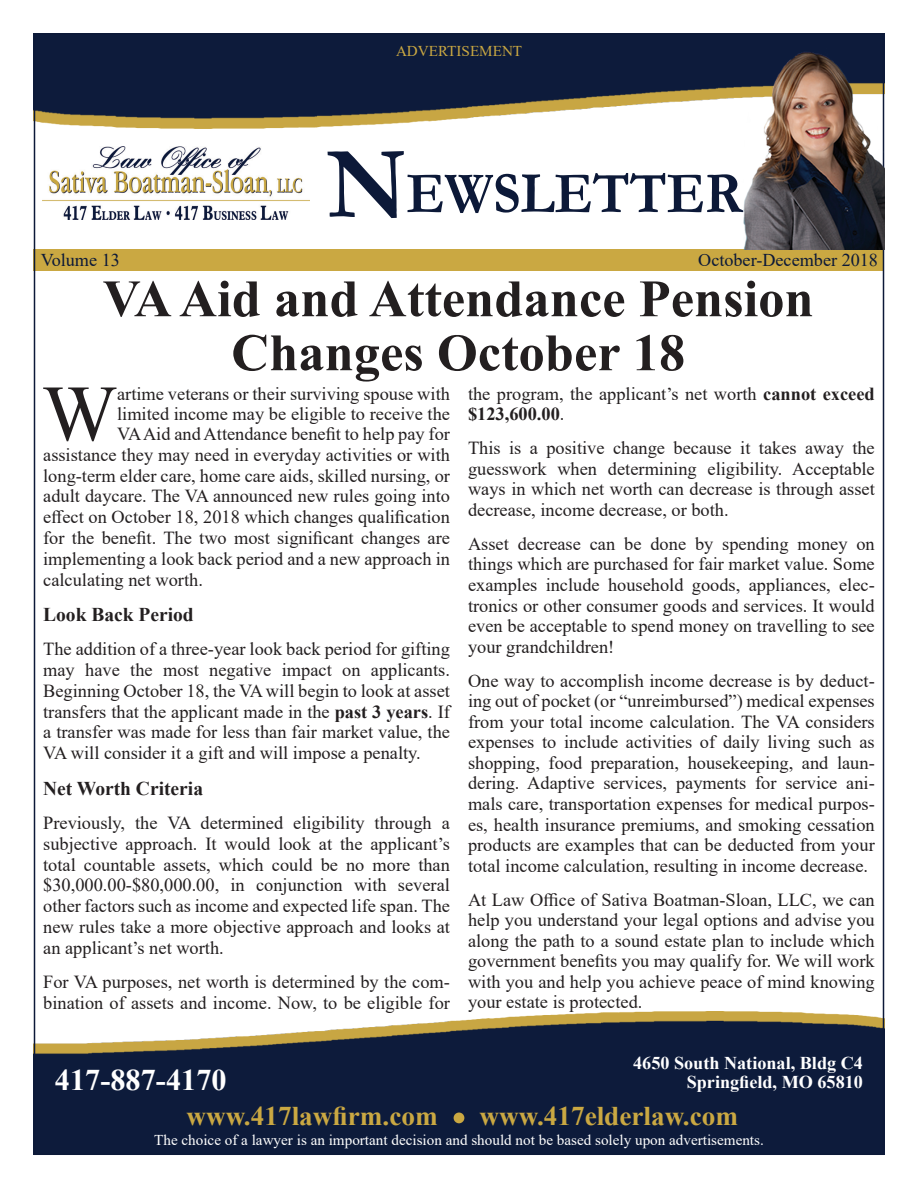
<style>
.page{position:relative;width:918px;height:1188px;background:#fff}
.page>*{position:absolute;margin:0;border:0;box-sizing:border-box;transform-origin:0 0}
.t1{font:79.5px "Times New Roman";color:#231f20}
.t2{font:700 59.1px "Garamond";color:#0c1938;scale:.91 1}
.t3{font:700 52.5px/54px "Times New Roman";color:#231f20;text-align:center}
.t4{font:700 30px "Times New Roman";color:#fff}
.t5{font:700 27px "Times New Roman";color:#caa842}
.t6{font:700 19.5px "Times New Roman";color:#231f20}
.t7{font:18.3px/20.5px "Times New Roman";color:#231f20;text-align:justify}
.t8{font:700 18px "Times New Roman";color:#fff}
.t9{font:18px "Times New Roman";color:#0c1938}
.t10{font:15px "Times New Roman";color:#fff}
.t11{font:15px "Times New Roman";color:#caa842}
.s1{font-size:103.2px}
.s2{font-weight:700}
</style>
<div class="page">
<img style="left:37px;top:36px;width:844px;height:111px">
<div style="left:34px;top:249px;width:850px;height:22px;background:#caa842"></div>
<img style="left:43px;top:147px;width:267px;height:72px">
<img style="left:37px;top:1011px;width:844px;height:141px">
<div style="left:454px;top:1113px;width:10px;height:10px;background:#caa842;border-radius:50%"></div>
<img style="left:735px;top:49px;width:149px;height:200px">
<p class="t11" style="left:396px;top:40px;width:128px">ADVERTISEMENT</p>
<p class="t2" style="left:327px;top:153px;width:458px"><span class="s1">N</span>EWSLETTER</p>
<p class="t9" style="left:41px;top:247px;width:80px">Volume 13</p>
<p class="t9" style="left:698px;top:248px;width:181px">October-December 2018</p>
<p class="t3" style="left:103px;top:270px;width:712px">VA Aid and Attendance Pension<br>Changes October 18</p>
<p class="t1" style="left:42px;top:357px;width:76px">W</p>
<p class="t7" style="left:117px;top:383px;width:334px">artime veterans or their surviving spouse with</p>
<p class="t7" style="left:468px;top:383px;width:408px">the program, the applicant’s net worth <span class="s2">cannot exceed $123,600.00</span>.</p>
<p class="t7" style="left:468px;top:437px;width:408px">This is a positive change because it takes away the guesswork when determining eligibility. Acceptable ways in which net worth can decrease is through asset decrease, income decrease, or both.</p>
<p class="t7" style="left:468px;top:533px;width:408px">Asset decrease can be done by spending money on things which are purchased for fair market value. Some examples include household goods, appliances, elec&shy;tronics or other consumer goods and services. It would even be acceptable to spend money on travelling to see your grandchildren!</p>
<p class="t7" style="left:468px;top:670px;width:408px">One way to accomplish income decrease is by deduct&shy;ing out of pocket (or “unreimbursed”) medical expenses from your total income calculation. The VA considers expenses to include activities of daily living such as shopping, food preparation, housekeeping, and laun&shy;dering. Adaptive services, payments for service ani&shy;mals care, transportation expenses for medical purpos&shy;es, health insurance premiums, and smoking cessation products are examples that can be deducted from your total income calculation, resulting in income decrease.</p>
<p class="t7" style="left:468px;top:889px;width:408px">At Law Office of Sativa Boatman-Sloan, LLC, we can help you understand your legal options and advise you along the path to a sound estate plan to include which government benefits you may qualify for. We will work with you and help you achieve peace of mind knowing your estate is protected.</p>
<p class="t7" style="left:117px;top:403px;width:334px">limited income may be eligible to receive the</p>
<p class="t7" style="left:117px;top:423px;width:334px">VA Aid and Attendance benefit to help pay for</p>
<p class="t7" style="left:43px;top:444px;width:408px">assistance they may need in everyday activities or with</p>
<p class="t7" style="left:43px;top:465px;width:408px">long-term elder care, home care aids, skilled nursing, or</p>
<p class="t7" style="left:43px;top:485px;width:408px">adult daycare. The VA announced new rules going into</p>
<p class="t7" style="left:43px;top:506px;width:408px">effect on October 18, 2018 which changes qualification</p>
<p class="t7" style="left:43px;top:527px;width:408px">for the benefit. The two most significant changes are</p>
<p class="t7" style="left:43px;top:548px;width:408px">implementing a look back period and a new approach in</p>
<p class="t7" style="left:43px;top:569px;width:161px">calculating net worth.</p>
<p class="t6" style="left:43px;top:600px;width:152px">Look Back Period</p>
<p class="t7" style="left:43px;top:638px;width:408px">The addition of a three-year look back period for gifting may have the most negative impact on applicants.<br>Beginning October 18, the VA will begin to look at asset transfers that the applicant made in the <span class="s2">past 3 years</span>. If a transfer was made for less than fair market value, the VA will consider it a gift and will impose a penalty.</p>
<p class="t6" style="left:43px;top:774px;width:161px">Net Worth Criteria</p>
<p class="t7" style="left:43px;top:812px;width:408px">Previously, the VA determined eligibility through a subjective approach. It would look at the applicant’s total countable assets, which could be no more than $30,000.00-$80,000.00, in conjunction with several other factors such as income and expected life span. The new rules take a more objective approach and looks at an applicant’s net worth.</p>
<p class="t7" style="left:43px;top:971px;width:408px">For VA purposes, net worth is determined by the com&shy;bination of assets and income. Now, to be eligible for</p>
<p class="t4" style="left:55px;top:1058px;width:173px">417-887-4170</p>
<p class="t8" style="left:633px;top:1050px;width:231px">4650 South National, Bldg C4</p>
<p class="t8" style="left:687px;top:1069px;width:178px">Springfield, MO 65810</p>
<p class="t5" style="left:186px;top:1096px;width:253px">www.417lawfirm.com</p>
<p class="t5" style="left:480px;top:1096px;width:260px">www.417elderlaw.com</p>
<p class="t10" style="left:154px;top:1130px;width:611px">The choice of a lawyer is an important decision and should not be based solely upon advertisements.</p>
</div>
